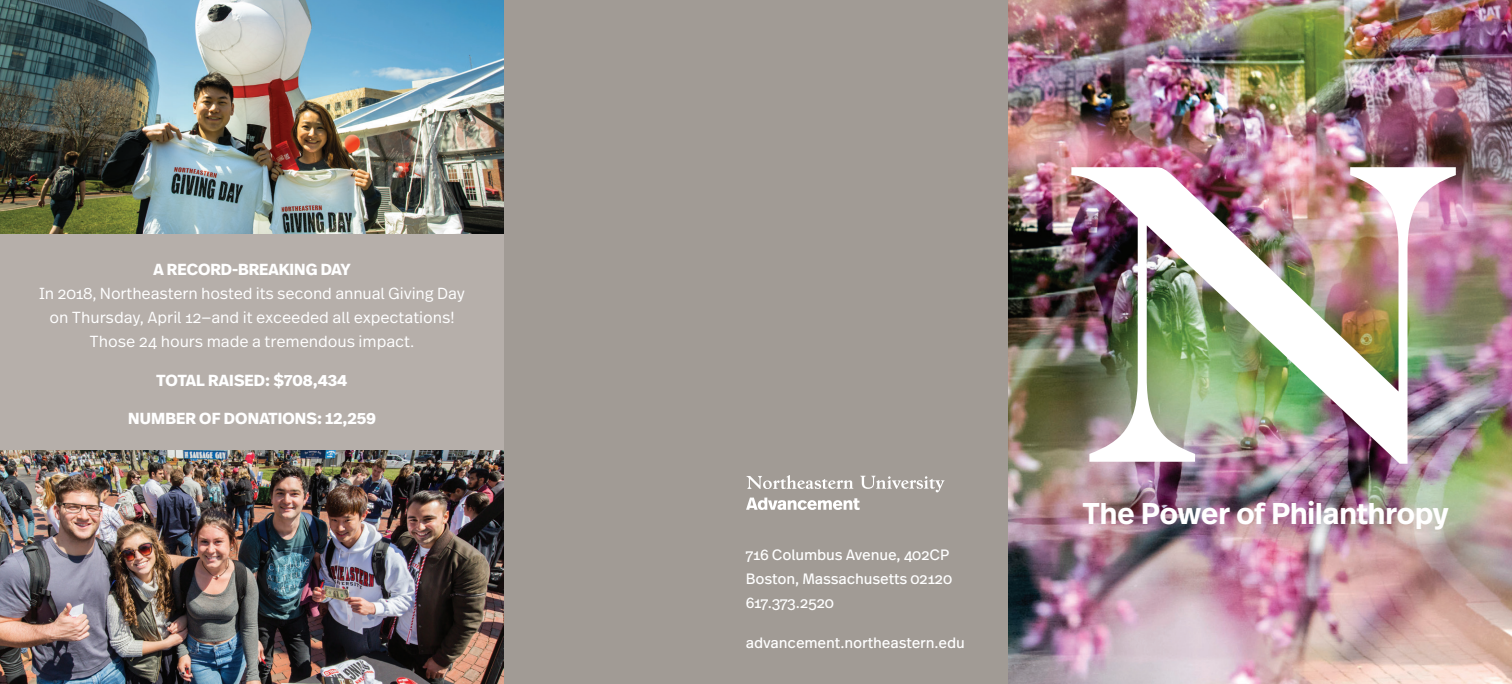
<style>
.page{position:relative;width:1512px;height:684px;background:#fff}
.page>*{position:absolute;margin:0;border:0;box-sizing:border-box;transform-origin:0 0}
.t1{font:600 30px "Real Head Pro";color:#fff}
.t2{font:300 16px/24px "Real Text Pro";letter-spacing:-.005em;color:#fff;text-align:center}
.t3{font:700 16px "Real Head Pro";color:#fff}
.t4{font:15px/24px "Real Text Pro";letter-spacing:-.01em;color:#fff}
</style>
<div class="page">
<div style="left:495px;top:0;width:522px;height:684px;background:#a19b95"></div>
<div style="left:0;top:198px;width:504px;height:252px;background:#b6afaa"></div>
<img style="left:1008px;top:0;width:504px;height:684px">
<img style="left:1071px;top:167px;width:385px;height:297px">
<svg style="left:746px;top:498px;width:114px;height:12px"></svg>
<svg style="left:860px;top:476px;width:84px;height:16px"></svg>
<svg style="left:746px;top:475px;width:107px;height:14px"></svg>
<img style="left:0;top:0;width:504px;height:234px">
<img style="left:0;top:450px;width:504px;height:234px">
<p class="t3" style="left:154px;top:257px;width:198px">A RECORD-BREAKING DAY</p>
<p class="t2" style="left:39px;top:280px;width:427px">In 2018, Northeastern hosted its second annual Giving Day on Thursday, April 12—and it exceeded all expectations!<br>Those 24 hours made a tremendous impact.</p>
<p class="t3" style="left:157px;top:368px;width:192px">TOTAL RAISED: $708,434</p>
<p class="t3" style="left:128px;top:407px;width:249px">NUMBER OF DONATIONS: 12,259</p>
<p class="t4" style="left:746px;top:542px;width:208px">716 Columbus Avenue, 402CP<br>Boston, Massachusetts 02120<br>617.373.2520</p>
<p class="t4" style="left:746px;top:630px;width:220px">advancement.northeastern.edu</p>
<h1 class="t1" style="left:1083px;top:492px;width:367px">The Power of Philanthropy</h1>
</div>
